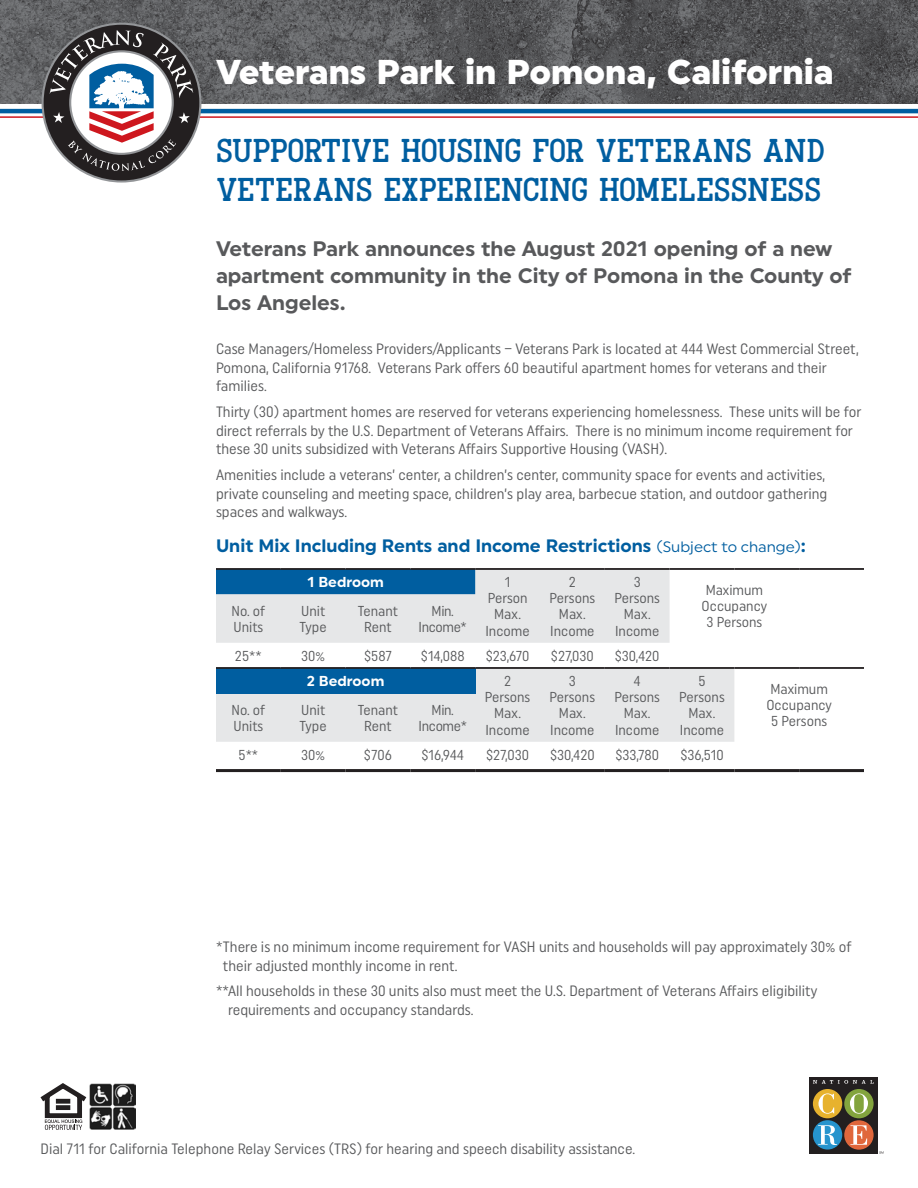
<style>
.page{position:relative;width:918px;height:1188px;background:#fff}
.page>*{position:absolute;margin:0;border:0;box-sizing:border-box;transform-origin:0 0}
.t1{font:900 34.5px "Uniform";color:#fff}
.t2{font:33px/39.6px "American Oak Slab";letter-spacing:-.01em;color:#005ea0}
.t3{font:700 21px/27px "Uniform";color:#58595b}
.t4{font:700 18px "Uniform";color:#005ea0}
.t5{font:15px/18.8px "Uniform Condensed";color:#58595b}
.t6{font:14.4px/16.2px "Uniform Condensed";color:#58595b;text-align:center}
.t7{font:14.4px/16.2px "Uniform Condensed";letter-spacing:-.025em;color:#58595b;text-align:center}
.t8{font:700 14.4px "Uniform";color:#fff}
.s1{font-weight:400;font-size:15px}
</style>
<div class="page">
<hr style="left:0;top:109px;width:918px;height:4px;background:#005ea0">
<hr style="left:0;top:116px;width:918px;height:2px;background:#ce171e">
<img style="left:0;top:0;width:918px;height:104px">
<svg style="left:42px;top:23px;width:159px;height:160px"></svg>
<svg style="left:40px;top:1083px;width:46px;height:47px"></svg>
<img style="left:90px;top:1084px;width:46px;height:45px">
<div style="left:809px;top:1077px;width:69px;height:77px;background:#231f20"></div>
<div style="left:813px;top:1089px;width:29px;height:29px;background:#e7b22e;border-radius:50%"></div>
<div style="left:844px;top:1089px;width:30px;height:29px;background:#83a43e;border-radius:50%"></div>
<div style="left:813px;top:1120px;width:29px;height:30px;background:#2694cd;border-radius:50%"></div>
<svg style="left:844px;top:1120px;width:30px;height:30px"></svg>
<svg style="left:818px;top:1093px;width:16px;height:21px"></svg>
<svg style="left:850px;top:1093px;width:18px;height:21px"></svg>
<svg style="left:818px;top:1125px;width:19px;height:20px"></svg>
<svg style="left:850px;top:1125px;width:17px;height:20px"></svg>
<svg style="left:813px;top:1080px;width:61px;height:4px"></svg>
<svg style="left:879px;top:1151px;width:5px;height:3px"></svg>
<svg style="left:216px;top:570px;width:518px;height:172px;fill:#e6e7e8"></svg>
<div style="left:216px;top:668px;width:259px;height:25px;background:#005ea0"></div>
<hr style="left:216px;top:667px;width:65px;height:2px;background:#231f20">
<hr style="left:281px;top:667px;width:65px;height:2px;background:#231f20">
<hr style="left:346px;top:667px;width:64px;height:2px;background:#231f20">
<hr style="left:410px;top:667px;width:65px;height:2px;background:#231f20">
<hr style="left:475px;top:667px;width:65px;height:2px;background:#231f20">
<hr style="left:540px;top:667px;width:65px;height:2px;background:#231f20">
<hr style="left:605px;top:667px;width:65px;height:2px;background:#231f20">
<hr style="left:670px;top:667px;width:64px;height:2px;background:#231f20">
<hr style="left:216px;top:568px;width:65px;height:2px;background:#231f20">
<hr style="left:281px;top:568px;width:65px;height:2px;background:#231f20">
<hr style="left:346px;top:568px;width:64px;height:2px;background:#231f20">
<hr style="left:410px;top:568px;width:65px;height:2px;background:#231f20">
<hr style="left:475px;top:568px;width:65px;height:2px;background:#231f20">
<hr style="left:540px;top:568px;width:65px;height:2px;background:#231f20">
<hr style="left:605px;top:568px;width:65px;height:2px;background:#231f20">
<hr style="left:670px;top:568px;width:64px;height:2px;background:#231f20">
<hr style="left:734px;top:568px;width:65px;height:2px;background:#231f20">
<hr style="left:799px;top:568px;width:65px;height:2px;background:#231f20">
<hr style="left:734px;top:667px;width:65px;height:2px;background:#231f20">
<hr style="left:799px;top:667px;width:65px;height:2px;background:#231f20">
<hr style="left:216px;top:769px;width:65px;height:3px;background:#231f20">
<hr style="left:281px;top:769px;width:65px;height:3px;background:#231f20">
<hr style="left:346px;top:769px;width:64px;height:3px;background:#231f20">
<hr style="left:410px;top:769px;width:65px;height:3px;background:#231f20">
<hr style="left:475px;top:769px;width:65px;height:3px;background:#231f20">
<hr style="left:540px;top:769px;width:65px;height:3px;background:#231f20">
<hr style="left:605px;top:769px;width:65px;height:3px;background:#231f20">
<hr style="left:670px;top:769px;width:64px;height:3px;background:#231f20">
<hr style="left:734px;top:769px;width:65px;height:3px;background:#231f20">
<hr style="left:799px;top:769px;width:65px;height:3px;background:#231f20">
<h1 class="t1" style="left:216px;top:51px;width:619px">Veterans Park in Pomona, California</h1>
<h2 class="t2" style="left:216px;top:130px;width:611px">SUPPORTIVE HOUSING FOR VETERANS AND<br>VETERANS EXPERIENCING HOMELESSNESS</h2>
<h3 class="t3" style="left:216px;top:234px;width:637px">Veterans Park announces the August 2021 opening of a new apartment community in the City of Pomona in the County of<br>Los Angeles.</h3>
<p class="t5" style="left:216px;top:339px;width:644px">Case Managers/Homeless Providers/Applicants – Veterans Park is located at 444 West Commercial Street,<br>Pomona, California 91768. Veterans Park offers 60 beautiful apartment homes for veterans and their families.</p>
<p class="t5" style="left:216px;top:402px;width:647px">Thirty (30) apartment homes are reserved for veterans experiencing homelessness. These units will be for direct referrals by the U.S. Department of Veterans Affairs. There is no minimum income requirement for these 30 units subsidized with Veterans Affairs Supportive Housing (VASH).</p>
<p class="t5" style="left:216px;top:465px;width:613px">Amenities include a veterans’ center, a children’s center, community space for events and activities, private counseling and meeting space, children’s play area, barbecue station, and outdoor gathering spaces and walkways.</p>
<p class="t4" style="left:216px;top:535px;width:592px">Unit Mix Including Rents and Income Restrictions <span class="s1">(Subject to change)</span>:</p>
<p class="t8" style="left:307px;top:573px;width:78px">1 Bedroom</p>
<p class="t6" style="left:485px;top:574px;width:46px">1<br>Person<br>Max.<br>Income</p>
<p class="t6" style="left:550px;top:574px;width:47px">2<br>Persons<br>Max.<br>Income</p>
<p class="t6" style="left:614px;top:574px;width:47px">3<br>Persons<br>Max.<br>Income</p>
<p class="t6" style="left:702px;top:582px;width:67px">Maximum<br>Occupancy<br>3 Persons</p>
<p class="t6" style="left:232px;top:602px;width:35px;text-align:left">No. of<br>Units</p>
<p class="t6" style="left:300px;top:602px;width:29px;text-align:left">Unit<br>Type</p>
<p class="t6" style="left:358px;top:602px;width:41px">Tenant<br>Rent</p>
<p class="t7" style="left:419px;top:602px;width:50px">Min.<br>Income*</p>
<p class="t6" style="left:235px;top:647px;width:28px">25**</p>
<p class="t6" style="left:301px;top:647px;width:25px">30%</p>
<p class="t6" style="left:364px;top:647px;width:29px">$587</p>
<p class="t6" style="left:421px;top:647px;width:45px">$14,088</p>
<p class="t6" style="left:486px;top:647px;width:45px">$23,670</p>
<p class="t6" style="left:551px;top:647px;width:45px">$27,030</p>
<p class="t6" style="left:615px;top:647px;width:46px">$30,420</p>
<p class="t8" style="left:307px;top:672px;width:79px">2 Bedroom</p>
<p class="t6" style="left:485px;top:673px;width:47px">2<br>Persons<br>Max.<br>Income</p>
<p class="t6" style="left:550px;top:673px;width:47px">3<br>Persons<br>Max.<br>Income</p>
<p class="t6" style="left:614px;top:673px;width:47px">4<br>Persons<br>Max.<br>Income</p>
<p class="t6" style="left:679px;top:673px;width:47px">5<br>Persons<br>Max.<br>Income</p>
<p class="t6" style="left:766px;top:681px;width:67px">Maximum<br>Occupancy<br>5 Persons</p>
<p class="t6" style="left:232px;top:701px;width:35px;text-align:left">No. of<br>Units</p>
<p class="t6" style="left:300px;top:701px;width:29px;text-align:left">Unit<br>Type</p>
<p class="t6" style="left:358px;top:701px;width:41px">Tenant<br>Rent</p>
<p class="t7" style="left:419px;top:701px;width:50px">Min.<br>Income*</p>
<p class="t6" style="left:239px;top:746px;width:21px">5**</p>
<p class="t6" style="left:301px;top:746px;width:25px">30%</p>
<p class="t6" style="left:364px;top:746px;width:30px">$706</p>
<p class="t6" style="left:421px;top:746px;width:44px">$16,944</p>
<p class="t6" style="left:486px;top:746px;width:45px">$27,030</p>
<p class="t6" style="left:550px;top:746px;width:46px">$30,420</p>
<p class="t6" style="left:615px;top:746px;width:45px">$33,780</p>
<p class="t6" style="left:680px;top:746px;width:45px">$36,510</p>
<p class="t5" style="left:223px;top:937px;width:630px;text-indent:-7px">*There is no minimum income requirement for VASH units and households will pay approximately 30% of their adjusted monthly income in rent.</p>
<p class="t5" style="left:228px;top:982px;width:591px;text-indent:-12px">**All households in these 30 units also must meet the U.S. Department of Veterans Affairs eligibility requirements and occupancy standards.</p>
<p class="t5" style="left:40px;top:1139px;width:596px">Dial 711 for California Telephone Relay Services (TRS) for hearing and speech disability assistance.</p>
</div>
